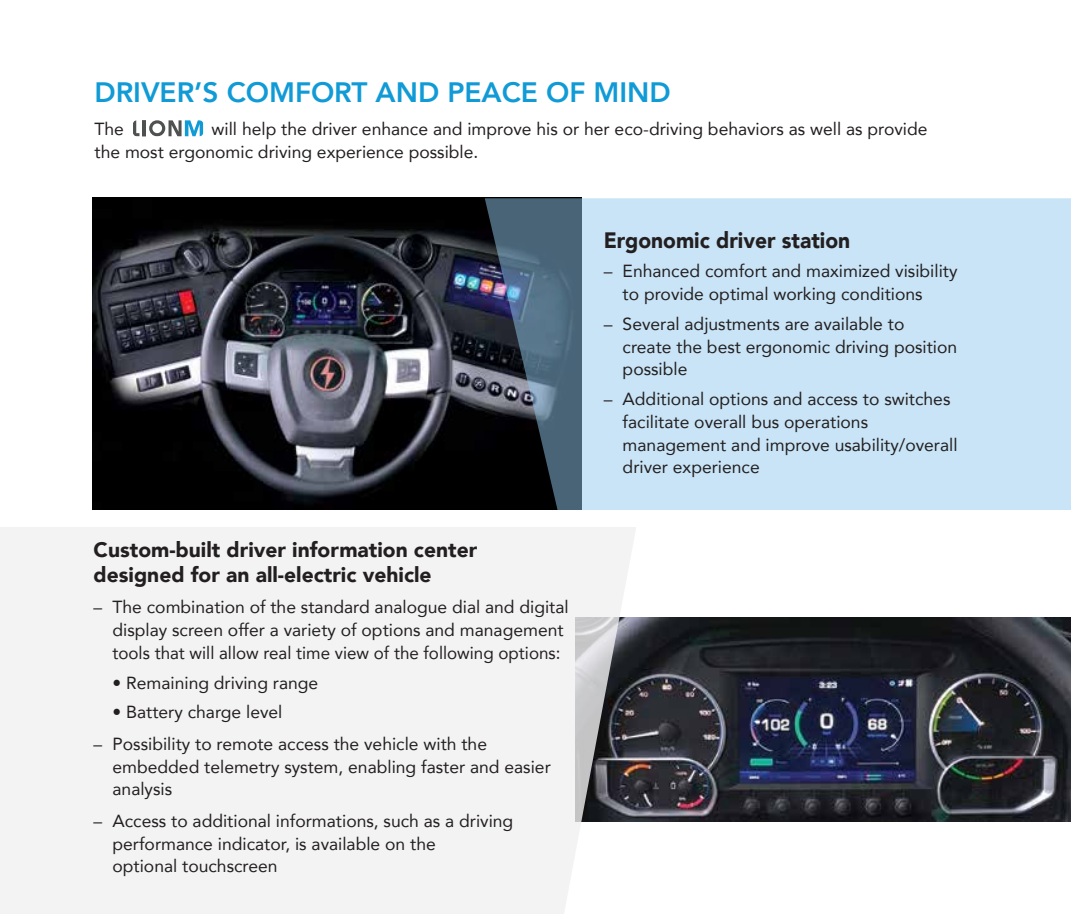
<style>
.page{position:relative;width:1071px;height:914px;background:#fff}
.page>*{position:absolute;margin:0;border:0;box-sizing:border-box;transform-origin:0 0}
.t1{font:800 28px "Avenir";color:#109ad6}
.t2{font:900 22.22px "Avenir";color:#231f20;scale:.94 1}
.t3{font:900 21px/24.5px "Avenir";color:#231f20}
.t4{font:17.5px/22.8px "Avenir";color:#231f20}
</style>
<div class="page">
<img style="left:637px;top:617px;width:434px;height:204px">
<img style="left:92px;top:198px;width:393px;height:312px">
<svg style="left:485px;top:198px;width:586px;height:312px;fill:#c8e4f6"></svg>
<hr style="left:143px;top:120px;width:3px;height:16px;background:#4f5050">
<svg style="left:133px;top:120px;width:6px;height:16px"></svg>
<svg style="left:149px;top:120px;width:54px;height:16px"></svg>
<svg style="left:0;top:527px;width:637px;height:387px;fill:#f3f3f4"></svg>
<h1 class="t1" style="left:94px;top:70px;width:578px">DRIVER’S COMFORT AND PEACE OF MIND</h1>
<p class="t4" style="left:94px;top:117px;width:31px">The</p>
<p class="t4" style="left:94px;top:117px;width:834px;text-indent:117px">will help the driver enhance and improve his or her eco-driving behaviors as well as provide the most ergonomic driving experience possible.</p>
<p class="t3" style="left:94px;top:537px;width:385px">Custom-built driver information center designed for an all-electric vehicle</p>
<p class="t4" style="left:113px;top:595px;width:458px;text-indent:-19px">– The combination of the standard analogue dial and digital display screen offer a variety of options and management tools that will allow real time view of the following options:</p>
<p class="t4" style="left:113px;top:670px;width:207px">• Remaining driving range</p>
<p class="t4" style="left:113px;top:700px;width:171px">• Battery charge level</p>
<p class="t4" style="left:113px;top:732px;width:440px;text-indent:-19px">– Possibility to remote access the vehicle with the embedded telemetry system, enabling faster and easier analysis</p>
<p class="t4" style="left:113px;top:809px;width:402px;text-indent:-19px">– Access to additional informations, such as a driving performance indicator, is available on the<br>optional touchscreen</p>
<p class="t2" style="left:604px;top:221px;width:264px">Ergonomic driver station</p>
<p class="t4" style="left:623px;top:259px;width:336px;text-indent:-19px">– Enhanced comfort and maximized visibility to provide optimal working conditions</p>
<p class="t4" style="left:623px;top:312px;width:336px;text-indent:-19px">– Several adjustments are available to create the best ergonomic driving position possible</p>
<p class="t4" style="left:623px;top:387px;width:336px;text-indent:-19px">– Additional options and access to switches facilitate overall bus operations management and improve usability/overall driver experience</p>
</div>
